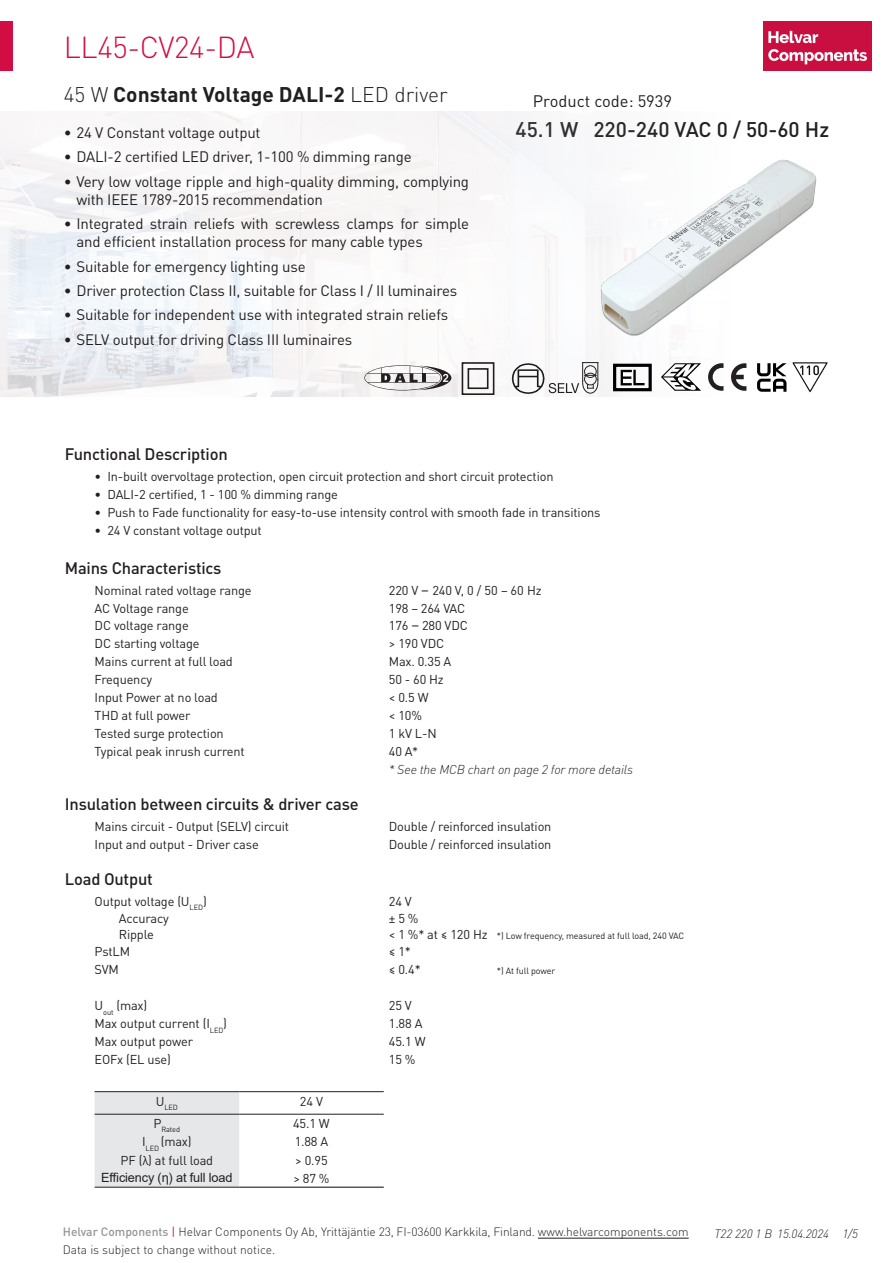
<style>
.page{position:relative;width:893px;height:1263px;background:#fff}
.page>*{position:absolute;margin:0;border:0;box-sizing:border-box;transform-origin:0 0}
.HELVAR_Small_Heading_DIN{font:300 30px "DIN Pro";letter-spacing:-.01em;color:#d20d44}
.headlineO{font:700 21px "DIN Pro";color:#231f20}
.Tehot{font:500 21px "DIN Pro";color:#231f20}
.Data_subheads{font:500 16.5px "DIN Pro";letter-spacing:-.01em;color:#231f20}
.t1{font:16.5px "DIN Pro";color:#231f20}
.t2{font:15px/18px "DIN Pro";letter-spacing:-.01em;color:#231f20}
.Data_bread{font:12.75px "DIN Pro";letter-spacing:-.01em;color:#231f20}
.Data_bread-2{font:italic 300 12.75px "DIN Pro";letter-spacing:-.01em;color:#231f20}
.Data_bread-3{font:12.75px "Arial";letter-spacing:-.01em;color:#231f20}
.t3{font:300 12px/18px "DIN Pro";color:#231f20}
.Documnetn_number{font:italic 300 12px "DIN Pro";letter-spacing:-.01em;color:#231f20}
.Data_bread-4{font:9px "DIN Pro";letter-spacing:-.01em;color:#231f20}
.Data_bread-5{font:7.5px "DIN Pro";letter-spacing:-.01em;color:#231f20}
.s1{font-weight:300}
.s2{font-size:15px}
.s3{font-size:12.75px}
.s4{font-weight:500;color:#939598}
.s5{font-weight:400;color:#d20d44}
</style>
<div class="page">
<div style="left:0;top:21px;width:13px;height:50px;background:#d20d44"></div>
<img style="left:763px;top:21px;width:109px;height:50px">
<hr style="left:538px;top:1238px;width:151px;height:1px;background:#231f20">
<img style="left:0;top:112px;width:747px;height:284px">
<div style="left:95px;top:1092px;width:144px;height:95px;background:#e6e7e9"></div>
<hr style="left:239px;top:1186px;width:145px;height:2px;background:#231f20">
<hr style="left:239px;top:1091px;width:145px;height:1px;background:#231f20">
<hr style="left:239px;top:1114px;width:145px;height:1px;background:#231f20">
<hr style="left:95px;top:1114px;width:144px;height:1px;background:#231f20">
<hr style="left:95px;top:1091px;width:144px;height:1px;background:#231f20">
<hr style="left:95px;top:1187px;width:144px;height:1px;background:#231f20">
<div style="left:462px;top:362px;width:32px;height:33px;border:2px solid #231f20"></div>
<div style="left:468px;top:368px;width:20px;height:21px;border:2px solid #231f20"></div>
<svg style="left:512px;top:362px;width:86px;height:32px"></svg>
<svg style="left:757px;top:363px;width:29px;height:29px"></svg>
<svg style="left:364px;top:365px;width:87px;height:25px"></svg>
<svg style="left:621px;top:369px;width:25px;height:17px"></svg>
<div style="left:613px;top:364px;width:39px;height:27px;border:3px solid #000"></div>
<svg style="left:708px;top:363px;width:38px;height:28px"></svg>
<svg style="left:661px;top:363px;width:40px;height:28px"></svg>
<img style="left:792px;top:362px;width:36px;height:31px">
<img style="left:590px;top:140px;width:227px;height:205px">
<p class="HELVAR_Small_Heading_DIN" style="left:64px;top:24px;width:192px">LL45-CV24-DA</p>
<p class="headlineO" style="left:64px;top:77px;width:386px"><span class="s1">45 W</span> Constant Voltage DALI-2 <span class="s1">LED driver</span></p>
<p class="t2" style="left:64px;top:122px;width:198px">• 24 V Constant voltage output</p>
<p class="t2" style="left:64px;top:146px;width:350px">• DALI-2 certified LED driver, 1-100 % dimming range</p>
<p class="t2" style="left:76px;top:171px;width:394px;text-indent:-13px">• Very low voltage ripple and high-quality dimming, complying with IEEE 1789-2015 recommendation</p>
<p class="t2" style="left:76px;top:213px;width:394px;text-indent:-13px">• Integrated strain reliefs with screwless clamps for simple and efficient installation process for many cable types</p>
<p class="t2" style="left:64px;top:256px;width:243px">• Suitable for emergency lighting use</p>
<p class="t2" style="left:64px;top:280px;width:395px">• Driver protection Class II, suitable for Class I / II luminaires</p>
<p class="t2" style="left:64px;top:304px;width:386px">• Suitable for independent use with integrated strain reliefs</p>
<p class="t2" style="left:64px;top:329px;width:290px">• SELV output for driving Class III luminaires</p>
<p class="t1" style="left:533px;top:88px;width:141px">Product code: 5939</p>
<p class="Tehot" style="left:516px;top:113px;width:315px">45.1 W 220-240 VAC 0 / 50-60 Hz</p>
<p class="Data_subheads" style="left:65px;top:441px;width:164px">Functional Description</p>
<p class="Data_bread" style="left:95px;top:466px;width:460px">• In-built overvoltage protection, open circuit protection and short circuit protection</p>
<p class="Data_bread" style="left:95px;top:484px;width:245px">• DALI-2 certified, 1 - 100 % dimming range</p>
<p class="Data_bread" style="left:95px;top:502px;width:507px">• Push to Fade functionality for easy-to-use intensity control with smooth fade in transitions</p>
<p class="Data_bread" style="left:95px;top:520px;width:169px">• 24 V constant voltage output</p>
<p class="Data_subheads" style="left:65px;top:555px;width:158px">Mains Characteristics</p>
<p class="Data_bread" style="left:95px;top:580px;width:158px">Nominal rated voltage range</p>
<p class="Data_bread" style="left:389px;top:580px;width:154px">220 V <span class="s2">–</span> 240 V, 0 / 50 – 60 Hz</p>
<p class="Data_bread" style="left:95px;top:598px;width:96px">AC Voltage range</p>
<p class="Data_bread" style="left:389px;top:598px;width:78px">198 – 264 VAC</p>
<p class="Data_bread" style="left:95px;top:615px;width:96px">DC voltage range</p>
<p class="Data_bread" style="left:389px;top:615px;width:81px">176 <span class="s2">–</span> 280 VDC</p>
<p class="Data_bread" style="left:95px;top:633px;width:106px">DC starting voltage</p>
<p class="Data_bread" style="left:389px;top:633px;width:57px">&gt; 190 VDC</p>
<p class="Data_bread" style="left:95px;top:651px;width:140px">Mains current at full load</p>
<p class="Data_bread" style="left:389px;top:651px;width:64px">Max. 0.35 A</p>
<p class="Data_bread" style="left:95px;top:669px;width:59px">Frequency</p>
<p class="Data_bread" style="left:389px;top:669px;width:56px">50 - 60 Hz</p>
<p class="Data_bread" style="left:95px;top:687px;width:125px">Input Power at no load</p>
<p class="Data_bread" style="left:389px;top:687px;width:41px">&lt; 0.5 W</p>
<p class="Data_bread" style="left:95px;top:705px;width:97px">THD at full power</p>
<p class="Data_bread" style="left:389px;top:705px;width:35px">&lt; 10%</p>
<p class="Data_bread" style="left:95px;top:723px;width:131px">Tested surge protection</p>
<p class="Data_bread" style="left:389px;top:723px;width:49px">1 kV L-N</p>
<p class="Data_bread" style="left:95px;top:741px;width:152px">Typical peak inrush current</p>
<p class="Data_bread" style="left:389px;top:741px;width:31px">40 A*</p>
<p class="Data_bread-2" style="left:389px;top:759px;width:246px">* See the MCB chart on page 2 for more details</p>
<p class="Data_subheads" style="left:65px;top:790px;width:295px">Insulation between circuits &amp; driver case</p>
<p class="Data_bread" style="left:95px;top:816px;width:196px">Mains circuit - Output (SELV) circuit</p>
<p class="Data_bread" style="left:389px;top:816px;width:164px">Double / reinforced insulation</p>
<p class="Data_bread" style="left:95px;top:834px;width:166px">Input and output - Driver case</p>
<p class="Data_bread" style="left:389px;top:834px;width:164px">Double / reinforced insulation</p>
<p class="Data_subheads" style="left:65px;top:865px;width:89px">Load Output</p>
<p class="Data_bread" style="left:95px;top:891px;width:114px">Output voltage (U<sub>LED</sub>)</p>
<p class="Data_bread" style="left:389px;top:891px;width:24px">24 V</p>
<p class="Data_bread" style="left:119px;top:908px;width:52px">Accuracy</p>
<p class="Data_bread" style="left:389px;top:908px;width:31px">± 5 %</p>
<p class="Data_bread" style="left:119px;top:925px;width:37px">Ripple</p>
<p class="Data_bread-4" style="left:389px;top:929px;width:297px"><span class="s3">&lt; 1 %* at ≤ 120 Hz</span> *) Low frequency, measured at full load, 240 VAC</p>
<p class="Data_bread" style="left:95px;top:942px;width:37px">PstLM</p>
<p class="Data_bread" style="left:389px;top:942px;width:24px">≤ 1*</p>
<p class="Data_bread" style="left:95px;top:960px;width:26px">SVM</p>
<p class="Data_bread" style="left:389px;top:960px;width:33px">≤ 0.4*</p>
<p class="Data_bread-4" style="left:497px;top:964px;width:60px">*) At full power</p>
<p class="Data_bread" style="left:95px;top:996px;width:54px">U<sub>out</sub> (max)</p>
<p class="Data_bread" style="left:389px;top:996px;width:24px">25 V</p>
<p class="Data_bread" style="left:95px;top:1014px;width:134px">Max output current (I<sub>LED</sub>)</p>
<p class="Data_bread" style="left:389px;top:1014px;width:35px">1.88 A</p>
<p class="Data_bread" style="left:95px;top:1032px;width:100px">Max output power</p>
<p class="Data_bread" style="left:389px;top:1032px;width:38px">45.1 W</p>
<p class="Data_bread" style="left:95px;top:1050px;width:78px">EOFx (EL use)</p>
<p class="Data_bread" style="left:389px;top:1050px;width:28px">15 %</p>
<p class="Data_bread-5" style="left:156px;top:1101px;width:24px"><sup>U</sup>LED</p>
<p class="Data_bread" style="left:300px;top:1091px;width:24px">24 V</p>
<p class="Data_bread-5" style="left:154px;top:1124px;width:28px"><sup>P</sup>Rated</p>
<p class="Data_bread" style="left:293px;top:1113px;width:38px">45.1 W</p>
<p class="Data_bread" style="left:142px;top:1132px;width:51px">I<sub>LED</sub> (max)</p>
<p class="Data_bread" style="left:295px;top:1132px;width:35px">1.88 A</p>
<p class="Data_bread" style="left:121px;top:1150px;width:94px">PF (λ) at full load</p>
<p class="Data_bread" style="left:295px;top:1150px;width:34px">&gt; 0.95</p>
<p class="Data_bread-3" style="left:101px;top:1169px;width:133px">Efficiency (η) at full load</p>
<p class="Data_bread" style="left:293px;top:1168px;width:38px">&gt; 87 %</p>
<p class="t3" style="left:63px;top:1222px;width:627px"><span class="s4">Helvar Components</span> <span class="s5">|</span> Helvar Components Oy Ab, Yrittäjäntie 23, FI-03600 Karkkila, Finland. www.helvarcomponents.com<br>Data is subject to change without notice.</p>
<p class="Documnetn_number" style="left:714px;top:1224px;width:145px">T22 220 1 B 15.04.2024 1/5</p>
</div>
